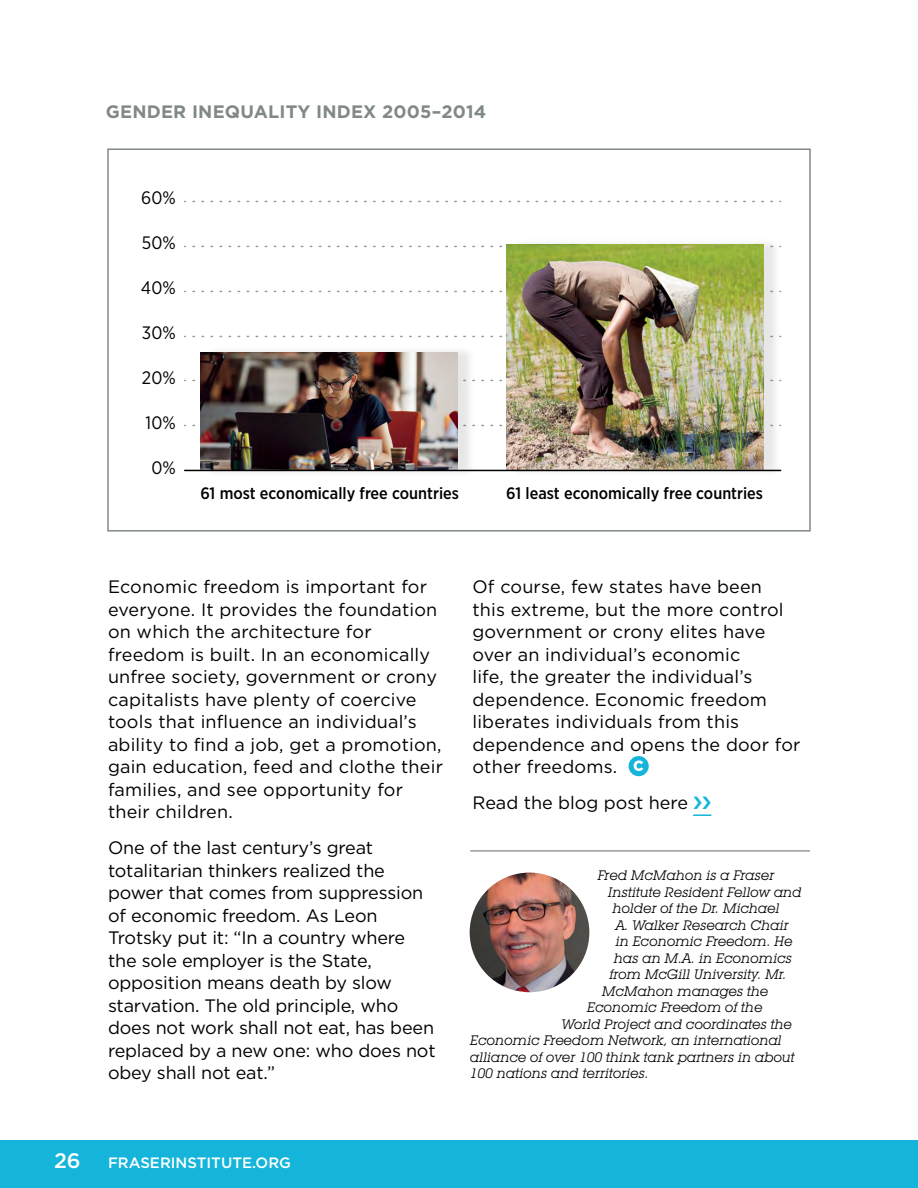
<style>
.page{position:relative;width:918px;height:1188px;background:#fff}
.page>*{position:absolute;margin:0;border:0;box-sizing:border-box;transform-origin:0 0}
.t1{font:500 21px "Gotham";color:#fff}
.t2{font:18px/22.5px "Gotham";letter-spacing:.01em;color:#000}
.t3{font:18px/22.5px "Gotham";letter-spacing:-.01em;color:#000}
.t4{font:700 18px "Gotham";letter-spacing:.01em;color:#818888}
.t5{font:18px "Gotham Narrow";color:#000}
.t6{font:500 16.5px "Gotham Narrow";color:#000}
.t7{font:500 15px "Gotham";color:#fff}
.t8{font:italic 13.5px "Lubalin Graph IT Cby BT";color:#000}
</style>
<div class="page">
<div style="left:0;top:1140px;width:918px;height:48px;background:#15b5db"></div>
<div style="left:629px;top:756px;width:20px;height:20px;background:#15b5db;border-radius:50%"></div>
<svg style="left:634px;top:760px;width:9px;height:11px"></svg>
<img style="left:470px;top:873px;width:119px;height:119px;border-radius:60px">
<hr style="left:470px;top:850px;width:340px;height:2px;background:#959c9d">
<svg style="left:193px;top:201px;width:588px;height:1px"></svg>
<svg style="left:193px;top:246px;width:310px;height:1px"></svg>
<svg style="left:193px;top:291px;width:310px;height:1px"></svg>
<svg style="left:193px;top:336px;width:310px;height:1px"></svg>
<svg style="left:193px;top:380px;width:310px;height:1px"></svg>
<svg style="left:193px;top:425px;width:310px;height:1px"></svg>
<img style="left:199px;top:335px;width:281px;height:137px">
<img style="left:200px;top:352px;width:258px;height:118px">
<img style="left:505px;top:243px;width:277px;height:229px">
<img style="left:506px;top:244px;width:258px;height:226px">
<hr style="left:185px;top:470px;width:596px;height:1px;background:#000">
<div style="left:107px;top:148px;width:704px;height:384px;border:2px solid #818888"></div>
<svg style="left:693px;top:814px;width:18px;height:2px"></svg>
<p class="t4" style="left:106px;top:100px;width:382px">GENDER INEQUALITY INDEX 2005–2014</p>
<p class="t5" style="left:141px;top:187px;width:36px">60%</p>
<p class="t5" style="left:142px;top:232px;width:35px">50%</p>
<p class="t5" style="left:141px;top:277px;width:36px">40%</p>
<p class="t5" style="left:142px;top:322px;width:35px">30%</p>
<p class="t5" style="left:142px;top:367px;width:35px">20%</p>
<p class="t5" style="left:146px;top:412px;width:32px">10%</p>
<p class="t5" style="left:151px;top:457px;width:26px">0%</p>
<p class="t6" style="left:200px;top:483px;width:260px">61 most economically free countries</p>
<p class="t6" style="left:506px;top:483px;width:258px">61 least economically free countries</p>
<p class="t2" style="left:108px;top:575px;width:336px">Economic freedom is important for everyone. It provides the foundation on which the architecture for freedom is built. In an economically unfree society, government or crony capitalists have plenty of coercive tools that influence an individual’s ability to find a job, get a promotion, gain education, feed and clothe their families, and see opportunity for their children.</p>
<p class="t3" style="left:108px;top:836px;width:329px">One of the last century’s great totalitarian thinkers realized the power that comes from suppression of economic freedom. As Leon<br>Trotsky put it: “In a country where the sole employer is the State, opposition means death by slow starvation. The old principle, who does not work shall not eat, has been replaced by a new one: who does not obey shall not eat.”</p>
<p class="t2" style="left:472px;top:575px;width:330px">Of course, few states have been<br>this extreme, but the more control government or crony elites have over an individual’s economic<br>life, the greater the individual’s dependence. Economic freedom liberates individuals from this dependence and opens the door for other freedoms.</p>
<p class="t2" style="left:472px;top:791px;width:217px">Read the blog post here</p>
<p class="t8" style="left:598px;top:867px;width:178px">Fred McMahon is a Fraser</p>
<p class="t8" style="left:608px;top:884px;width:195px">Institute Resident Fellow and</p>
<p class="t8" style="left:613px;top:900px;width:168px">holder of the Dr. Michael</p>
<p class="t8" style="left:616px;top:917px;width:175px">A. Walker Research Chair</p>
<p class="t8" style="left:616px;top:933px;width:179px">in Economic Freedom. He</p>
<p class="t8" style="left:614px;top:950px;width:179px">has an M.A. in Economics</p>
<p class="t8" style="left:610px;top:966px;width:178px">from McGill University. Mr.</p>
<p class="t8" style="left:602px;top:983px;width:168px">McMahon manages the</p>
<p class="t8" style="left:587px;top:999px;width:177px">Economic Freedom of the</p>
<p class="t8" style="left:562px;top:1016px;width:232px">World Project and coordinates the</p>
<p class="t8" style="left:470px;top:1032px;width:313px">Economic Freedom Network, an international</p>
<p class="t8" style="left:470px;top:1049px;width:326px">alliance of over 100 think tank partners in about</p>
<p class="t8" style="left:470px;top:1065px;width:180px">100 nations and territories.</p>
<p class="t1" style="left:54px;top:1147px;width:28px">26</p>
<p class="t7" style="left:108px;top:1153px;width:184px">FRASERINSTITUTE.ORG</p>
</div>
